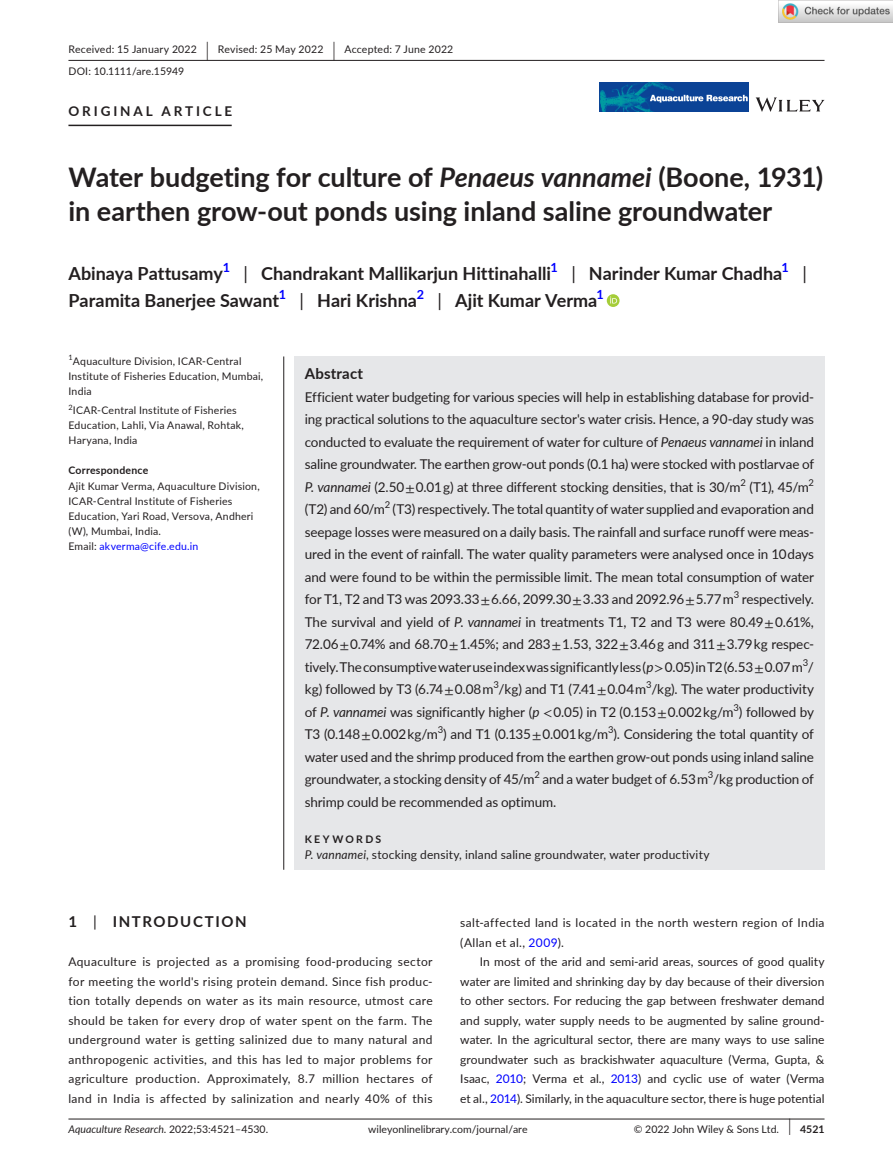
<style>
.page{position:relative;width:893px;height:1174px;background:#fff}
.page>*{position:absolute;margin:0;border:0;box-sizing:border-box;transform-origin:0 0}
.t1{font:700 27px/34.5px "Lato";letter-spacing:-.005em;color:#231f20}
.t2{font:700 18px "Lato";color:#231f20}
.t3{font:18px "Lato";color:#231f20}
.t4{font:700 15px "Lato";letter-spacing:.1em;color:#231f20}
.t5{font:700 15px "Lato";letter-spacing:.015em;color:#231f20}
.t6{font:13.5px/22.5px "Lato";letter-spacing:-.01em;color:#231f20;text-align:justify}
.t7{font:700 13.5px "Lato";letter-spacing:.215em;color:#231f20}
.t8{font:700 12.6px "Lato";color:#00f}
.t9{font:12px/19.5px "Lato";letter-spacing:.02em;color:#231f20;text-align:justify}
.t10{font:10.5px/15px "Lato";letter-spacing:.02em;color:#231f20}
.t11{font:10.5px "Lato";color:#231f20}
.t12{font:italic 10.5px "Lato";color:#231f20}
.t13{font:700 10.5px "Lato";letter-spacing:.02em;color:#231f20}
.t14{font:700 10.5px "Lato";letter-spacing:.22em;color:#231f20}
.t15{font:9.45px "Lato";color:#231f20}
.t16{font:7.35px "Lato";color:#231f20}
.s1{font-size:19.65px}
.s2{font-style:italic}
.s3{font-weight:400}
.s4{color:#00f}
.s5{font-family:"STIX"}
.s6{font-style:normal}
.s7{font-size:17.4px}
.s8{font-weight:700}
</style>
<div class="page">
<hr style="left:68px;top:1118px;width:756px;height:1px;background:#231f20">
<svg style="left:756px;top:97px;width:68px;height:15px"></svg>
<img style="left:599px;top:82px;width:149px;height:30px">
<hr style="left:68px;top:60px;width:756px;height:1px;background:#231f20">
<hr style="left:68px;top:125px;width:164px;height:1px;background:#231f20">
<svg style="left:607px;top:294px;width:12px;height:13px"></svg>
<svg style="left:610px;top:296px;width:7px;height:7px"></svg>
<div style="left:294px;top:356px;width:530px;height:513px;background:#e6e7e9"></div>
<hr style="left:283px;top:356px;width:1px;height:513px;background:#231f20">
<img style="left:779px;top:0;width:114px;height:23px">
<p class="t10" style="left:68px;top:38px;width:386px;line-height:21.8px">Received: 15 January 2022 <span class="s1">|</span> Revised: 25 May 2022 <span class="s1">|</span> Accepted: 7 June 2022<br>DOI: 10.1111/are.15949</p>
<p class="t7" style="left:68px;top:101px;width:165px">ORIGINAL ARTICLE</p>
<h1 class="t1" style="left:68px;top:159px;width:756px">Water budgeting for culture of <span class="s2">Penaeus vannamei</span> (Boone, 1931) in earthen grow-out ponds using inland saline groundwater</h1>
<h2 class="t2" style="left:68px;top:260px;width:156px">Abinaya Pattusamy</h2>
<p class="t8" style="left:223px;top:258px;width:9px">1</p>
<h2 class="t2" style="left:244px;top:260px;width:309px"><span class="s3">|</span> Chandrakant Mallikarjun Hittinahalli</h2>
<p class="t8" style="left:550px;top:258px;width:9px">1</p>
<h2 class="t2" style="left:571px;top:260px;width:213px"><span class="s3">|</span> Narinder Kumar Chadha</h2>
<p class="t8" style="left:781px;top:258px;width:9px">1</p>
<h2 class="t3" style="left:802px;top:260px;width:6px">|</h2>
<h2 class="t2" style="left:68px;top:287px;width:212px">Paramita Banerjee Sawant</h2>
<p class="t8" style="left:279px;top:285px;width:9px">1</p>
<h2 class="t2" style="left:300px;top:287px;width:119px"><span class="s3">|</span> Hari Krishna</h2>
<p class="t8" style="left:417px;top:285px;width:9px">2</p>
<h2 class="t2" style="left:438px;top:287px;width:161px"><span class="s3">|</span> Ajit Kumar Verma</h2>
<p class="t8" style="left:596px;top:285px;width:9px">1</p>
<p class="t16" style="left:68px;top:352px;width:6px">1</p>
<p class="t10" style="left:68px;top:353px;width:196px;text-indent:5px">Aquaculture Division, ICAR-Central<br>Institute of Fisheries Education, Mumbai,<br>India</p>
<p class="t10" style="left:68px;top:403px;width:177px"><sup>2</sup>ICAR-Central Institute of Fisheries<br>Education, Lahli, Via Anawal, Rohtak,<br>Haryana, India</p>
<p class="t13" style="left:68px;top:463px;width:81px">Correspondence</p>
<p class="t10" style="left:68px;top:478px;width:193px">Ajit Kumar Verma, Aquaculture Division, ICAR-Central Institute of Fisheries Education, Yari Road, Versova, Andheri (W), Mumbai, India.<br>Email: <span class="s4">akverma@cife.edu.in</span></p>
<p class="t5" style="left:305px;top:362px;width:60px">Abstract</p>
<p class="t6" style="left:305px;top:385px;width:511px">Efficient water budgeting for various species will help in establishing database for provid&shy;ing practical solutions to the aquaculture sector's water crisis. Hence, a 90-day study was conducted to evaluate the requirement of water for culture of <span class="s2">Penaeus vannamei</span> in inland saline groundwater. The earthen grow-out ponds (0.1 ha) were stocked with postlarvae of <span class="s2">P. vannamei</span> (2.50 <span class="s5">±</span> 0.01 g) at three different stocking densities, that is 30/m</p>
<p class="t15" style="left:740px;top:475px;width:7px">2</p>
<p class="t6" style="left:749px;top:475px;width:61px">(T1), 45/m</p>
<p class="t15" style="left:808px;top:475px;width:7px">2</p>
<p class="t6" style="left:305px;top:497px;width:82px">(T2) and 60/m</p>
<p class="t15" style="left:385px;top:498px;width:7px">2</p>
<p class="t6" style="left:305px;top:497px;width:511px;text-indent:88px">(T3) respectively. The total quantity of water supplied and evaporation and seepage losses were measured on a daily basis. The rainfall and surface runoff were meas&shy;ured in the event of rainfall. The water quality parameters were analysed once in 10 days and were found to be within the permissible limit. The mean total consumption of water for T1, T2 and T3 was 2093.33 <span class="s5">±</span> 6.66, 2099.30 <span class="s5">±</span> 3.33 and 2092.96 <span class="s5">±</span> 5.77 m</p>
<p class="t15" style="left:734px;top:588px;width:7px">3</p>
<p class="t6" style="left:305px;top:587px;width:511px;text-indent:437px">respectively.<br>The survival and yield of <span class="s2">P. vannamei</span> in treatments T1, T2 and T3 were 80.49 <span class="s5">±</span> 0.61%, 72.06 <span class="s5">±</span> 0.74% and 68.70 <span class="s5">±</span> 1.45%; and 283 <span class="s5">±</span> 1.53, 322 <span class="s5">±</span> 3.46 g and 311 <span class="s5">±</span> 3.79 kg respec&shy;tively. The consumptive water use index was significantly less (<span class="s2">p</span><span class="s5">&gt;</span> 0.05) in T2 (6.53 <span class="s5">±</span> 0.07 m /</p>
<p class="t15" style="left:803px;top:655px;width:7px">3</p>
<p class="t6" style="left:305px;top:677px;width:511px">kg) followed by T3 (6.74 <span class="s5">±</span> 0.08 m /kg) and T1 (7.41 <span class="s5">±</span> 0.04 m /kg). The water productivity</p>
<p class="t15" style="left:493px;top:678px;width:7px">3</p>
<p class="t15" style="left:646px;top:678px;width:7px">3</p>
<p class="t6" style="left:305px;top:700px;width:511px">of <span class="s2">P. vannamei</span> was significantly higher (<span class="s2">p</span> <span class="s5">&lt;</span> 0.05) in T2 (0.153 <span class="s5">±</span> 0.002 kg/m ) followed by</p>
<p class="t15" style="left:733px;top:700px;width:7px">3</p>
<p class="t6" style="left:305px;top:722px;width:511px">T3 (0.148 <span class="s5">±</span> 0.002 kg/m ) and T1 (0.135 <span class="s5">±</span> 0.001 kg/m ). Considering the total quantity of</p>
<p class="t15" style="left:438px;top:723px;width:7px">3</p>
<p class="t15" style="left:608px;top:723px;width:7px">3</p>
<p class="t6" style="left:305px;top:745px;width:511px">water used and the shrimp produced from the earthen grow-out ponds using inland saline groundwater, a stocking density of 45/m</p>
<p class="t15" style="left:534px;top:768px;width:7px">2</p>
<p class="t6" style="left:542px;top:767px;width:273px">and a water budget of 6.53 m /kg production of</p>
<p class="t15" style="left:708px;top:768px;width:7px">3</p>
<p class="t6" style="left:305px;top:790px;width:253px">shrimp could be recommended as optimum.</p>
<p class="t14" style="left:305px;top:831px;width:78px">KEYWORDS</p>
<p class="t9" style="left:305px;top:844px;width:406px"><span class="s2">P. vannamei</span>, stocking density, inland saline groundwater, water productivity</p>
<p class="t4" style="left:68px;top:911px;width:180px">1 <span class="s3">|</span> INTRODUCTION</p>
<p class="t9" style="left:68px;top:951px;width:366px">Aquaculture is projected as a promising food-producing sector for meeting the world's rising protein demand. Since fish produc&shy;tion totally depends on water as its main resource, utmost care should be taken for every drop of water spent on the farm. The underground water is getting salinized due to many natural and anthropogenic activities, and this has led to major problems for agriculture production. Approximately, 8.7 million hectares of land in India is affected by salinization and nearly 40% of this</p>
<p class="t9" style="left:460px;top:912px;width:366px">salt-affected land is located in the north western region of India (Allan et al., <span class="s4">2009</span>).</p>
<p class="t9" style="left:460px;top:951px;width:366px;text-indent:20px">In most of the arid and semi-arid areas, sources of good quality water are limited and shrinking day by day because of their diversion to other sectors. For reducing the gap between freshwater demand and supply, water supply needs to be augmented by saline ground&shy;water. In the agricultural sector, there are many ways to use saline groundwater such as brackishwater aquaculture (Verma, Gupta, &amp; Isaac, <span class="s4">2010</span>; Verma et al., <span class="s4">2013</span>) and cyclic use of water (Verma et al., <span class="s4">2014</span>). Similarly, in the aquaculture sector, there is huge potential</p>
<p class="t12" style="left:68px;top:1121px;width:201px">Aquaculture Research. <span class="s6">2022;53:4521–4530.</span></p>
<p class="t11" style="left:368px;top:1121px;width:161px">wileyonlinelibrary.com/journal/are</p>
<p class="t11" style="left:634px;top:1121px;width:192px">© 2022 John Wiley &amp; Sons Ltd. <span class="s7">|</span> <span class="s8">4521</span></p>
</div>
